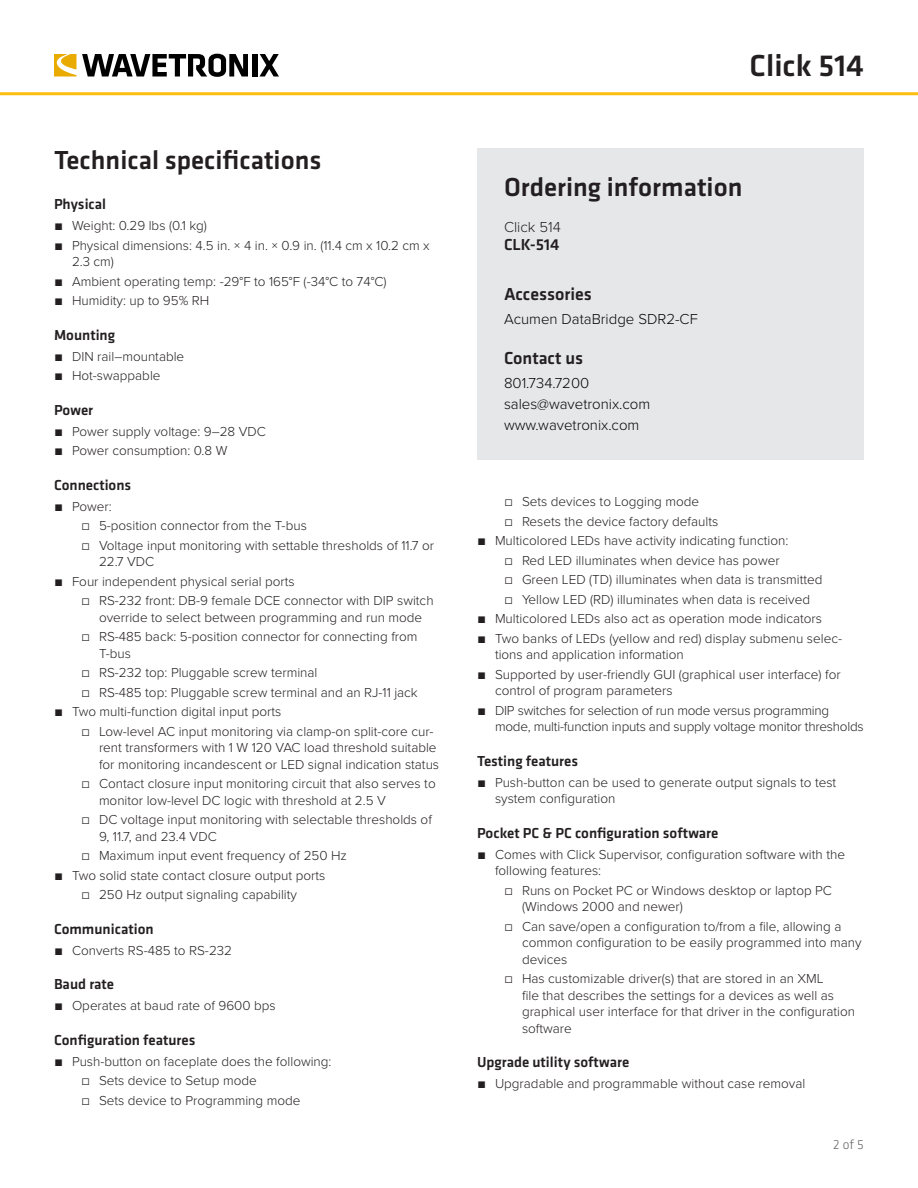
<style>
.page{position:relative;width:918px;height:1188px;background:#fff}
.page>*{position:absolute;margin:0;border:0;box-sizing:border-box;transform-origin:0 0}
.t1{font:500 31.5px "Klavika";color:#231f20}
.tech_spec_title{font:500 27px "Klavika";color:#231f20}
.ordering_information{font:500 27px "Klavika";color:#231f20}
.ordering_information-2{font:500 18px "Klavika";color:#231f20}
.product_number{font:500 16.5px "Klavika";color:#231f20}
.tech_spec_heading{font:500 15px "Klavika";color:#231f20}
.contact_info{font:300 15px "Proxima Nova";color:#040503}
.product_description{font:300 15px "Proxima Nova";color:#231f20}
.t2{font:300 13.5px/16.5px "Proxima Nova";color:#231f20}
.t3{font:300 13.5px "Klavika";color:#666}
.s1{font-family:"Klavika"}
.s2{font-family:"Klavika";font-weight:400}
</style>
<div class="page">
<svg style="left:54px;top:54px;width:22px;height:22px"></svg>
<div style="left:252px;top:54px;width:5px;height:22px;background:#000"></div>
<svg style="left:259px;top:54px;width:20px;height:22px"></svg>
<svg style="left:82px;top:54px;width:166px;height:23px"></svg>
<hr style="left:0;top:92px;width:918px;height:3px;background:#fdbe12">
<div style="left:477px;top:148px;width:387px;height:312px;background:#e6e7e9"></div>
<p class="tech_spec_title" style="left:54px;top:142px;width:269px">Technical specifications</p>
<p class="tech_spec_heading" style="left:54px;top:194px;width:54px">Physical</p>
<p class="t2" style="left:54px;top:217px;width:154px"><span class="s1">˿</span> Weight: 0.29 lbs (0.1 kg)</p>
<p class="t2" style="left:72px;top:236px;width:359px;text-indent:-18px"><span class="s1">˿</span> Physical dimensions: 4.5 in. × 4 in. × 0.9 in. (11.4 cm x 10.2 cm x<br>2.3 cm)</p>
<p class="t2" style="left:54px;top:272px;width:334px"><span class="s1">˿</span> Ambient operating temp: -29°F to 165°F (-34°C to 74°C)</p>
<p class="t2" style="left:54px;top:292px;width:157px"><span class="s1">˿</span> Humidity: up to 95% RH</p>
<p class="tech_spec_heading" style="left:54px;top:325px;width:63px">Mounting</p>
<p class="t2" style="left:54px;top:347px;width:132px"><span class="s1">˿</span> DIN rail–mountable</p>
<p class="t2" style="left:54px;top:367px;width:108px"><span class="s1">˿</span> Hot-swappable</p>
<p class="tech_spec_heading" style="left:54px;top:400px;width:41px">Power</p>
<p class="t2" style="left:54px;top:422px;width:213px"><span class="s1">˿</span> Power supply voltage: 9–28 VDC</p>
<p class="t2" style="left:54px;top:442px;width:175px"><span class="s1">˿</span> Power consumption: 0.8 W</p>
<p class="tech_spec_heading" style="left:54px;top:475px;width:79px">Connections</p>
<p class="t2" style="left:54px;top:497px;width:59px"><span class="s1">˿</span> Power:</p>
<p class="t2" style="left:81px;top:517px;width:227px"><span class="s2">̀</span> 5-position connector from the T-bus</p>
<p class="t2" style="left:99px;top:536px;width:337px;text-indent:-18px"><span class="s2">̀</span> Voltage input monitoring with settable thresholds of 11.7 or<br>22.7 VDC</p>
<p class="t2" style="left:54px;top:572px;width:242px"><span class="s1">˿</span> Four independent physical serial ports</p>
<p class="t2" style="left:81px;top:592px;width:354px;text-align:center"><span class="s2">̀</span> RS-232 front: DB-9 female DCE connector with DIP switch override to select between programming and run mode</p>
<p class="t2" style="left:99px;top:628px;width:320px;text-indent:-18px"><span class="s2">̀</span> RS-485 back: 5-position connector for connecting from<br>T-bus</p>
<p class="t2" style="left:81px;top:664px;width:238px"><span class="s2">̀</span> RS-232 top: Pluggable screw terminal</p>
<p class="t2" style="left:81px;top:683px;width:338px"><span class="s2">̀</span> RS-485 top: Pluggable screw terminal and an RJ-11 jack</p>
<p class="t2" style="left:54px;top:703px;width:229px"><span class="s1">˿</span> Two multi-function digital input ports</p>
<p class="t2" style="left:99px;top:722px;width:342px;text-indent:-18px"><span class="s2">̀</span> Low-level AC input monitoring via clamp-on split-core cur&shy;rent transformers with 1 W 120 VAC load threshold suitable for monitoring incandescent or LED signal indication status</p>
<p class="t2" style="left:99px;top:775px;width:338px;text-indent:-18px"><span class="s2">̀</span> Contact closure input monitoring circuit that also serves to monitor low-level DC logic with threshold at 2.5 V</p>
<p class="t2" style="left:99px;top:811px;width:334px;text-indent:-18px"><span class="s2">̀</span> DC voltage input monitoring with selectable thresholds of<br>9, 11.7, and 23.4 VDC</p>
<p class="t2" style="left:81px;top:847px;width:267px"><span class="s2">̀</span> Maximum input event frequency of 250 Hz</p>
<p class="t2" style="left:54px;top:866px;width:273px"><span class="s1">˿</span> Two solid state contact closure output ports</p>
<p class="t2" style="left:81px;top:886px;width:218px"><span class="s2">̀</span> 250 Hz output signaling capability</p>
<p class="tech_spec_heading" style="left:54px;top:919px;width:101px">Communication</p>
<p class="t2" style="left:54px;top:941px;width:180px"><span class="s1">˿</span> Converts RS-485 to RS-232</p>
<p class="tech_spec_heading" style="left:54px;top:974px;width:62px">Baud rate</p>
<p class="t2" style="left:54px;top:997px;width:223px"><span class="s1">˿</span> Operates at baud rate of 9600 bps</p>
<p class="tech_spec_heading" style="left:54px;top:1030px;width:143px">Configuration features</p>
<p class="t2" style="left:54px;top:1052px;width:279px"><span class="s1">˿</span> Push-button on faceplate does the following:</p>
<p class="t2" style="left:81px;top:1072px;width:177px"><span class="s2">̀</span> Sets device to Setup mode</p>
<p class="t2" style="left:81px;top:1091px;width:221px"><span class="s2">̀</span> Sets device to Programming mode</p>
<h1 class="t1" style="left:750px;top:44px;width:116px">Click 514</h1>
<p class="ordering_information" style="left:504px;top:169px;width:240px">Ordering information</p>
<p class="product_description" style="left:504px;top:216px;width:58px">Click 514</p>
<p class="product_number" style="left:504px;top:233px;width:57px">CLK-514</p>
<p class="ordering_information-2" style="left:504px;top:282px;width:89px">Accessories</p>
<p class="contact_info" style="left:504px;top:308px;width:195px">Acumen DataBridge SDR2-CF</p>
<p class="ordering_information-2" style="left:504px;top:346px;width:81px">Contact us</p>
<p class="contact_info" style="left:504px;top:372px;width:87px">801.734.7200</p>
<p class="contact_info" style="left:504px;top:393px;width:148px">sales@wavetronix.com</p>
<p class="contact_info" style="left:504px;top:414px;width:137px">www.wavetronix.com</p>
<p class="t2" style="left:504px;top:493px;width:197px"><span class="s2">̀</span> Sets devices to Logging mode</p>
<p class="t2" style="left:504px;top:512px;width:216px"><span class="s2">̀</span> Resets the device factory defaults</p>
<p class="t2" style="left:477px;top:532px;width:313px"><span class="s1">˿</span> Multicolored LEDs have activity indicating function:</p>
<p class="t2" style="left:504px;top:551px;width:277px"><span class="s2">̀</span> Red LED illuminates when device has power</p>
<p class="t2" style="left:504px;top:571px;width:320px"><span class="s2">̀</span> Green LED (TD) illuminates when data is transmitted</p>
<p class="t2" style="left:504px;top:590px;width:308px"><span class="s2">̀</span> Yellow LED (RD) illuminates when data is received</p>
<p class="t2" style="left:477px;top:610px;width:347px"><span class="s1">˿</span> Multicolored LEDs also act as operation mode indicators</p>
<p class="t2" style="left:495px;top:629px;width:349px;text-indent:-18px"><span class="s1">˿</span> Two banks of LEDs (yellow and red) display submenu selec&shy;tions and application information</p>
<p class="t2" style="left:495px;top:665px;width:347px;text-indent:-18px"><span class="s1">˿</span> Supported by user-friendly GUI (graphical user interface) for control of program parameters</p>
<p class="t2" style="left:495px;top:701px;width:370px;text-indent:-18px"><span class="s1">˿</span> DIP switches for selection of run mode versus programming mode, multi-function inputs and supply voltage monitor thresholds</p>
<p class="tech_spec_heading" style="left:477px;top:751px;width:103px">Testing features</p>
<p class="t2" style="left:495px;top:773px;width:343px;text-indent:-18px"><span class="s1">˿</span> Push-button can be used to generate output signals to test system configuration</p>
<p class="tech_spec_heading" style="left:477px;top:823px;width:243px">Pocket PC &amp; PC configuration software</p>
<p class="t2" style="left:495px;top:845px;width:352px;text-indent:-18px"><span class="s1">˿</span> Comes with Click Supervisor, configuration software with the following features:</p>
<p class="t2" style="left:522px;top:881px;width:312px;text-indent:-18px"><span class="s2">̀</span> Runs on Pocket PC or Windows desktop or laptop PC (Windows 2000 and newer)</p>
<p class="t2" style="left:522px;top:917px;width:341px;text-indent:-18px"><span class="s2">̀</span> Can save/open a configuration to/from a file, allowing a common configuration to be easily programmed into many devices</p>
<p class="t2" style="left:522px;top:970px;width:335px;text-indent:-18px"><span class="s2">̀</span> Has customizable driver(s) that are stored in an XML<br>file that describes the settings for a devices as well as graphical user interface for that driver in the configuration software</p>
<p class="tech_spec_heading" style="left:477px;top:1052px;width:154px">Upgrade utility software</p>
<p class="t2" style="left:477px;top:1075px;width:330px"><span class="s1">˿</span> Upgradable and programmable without case removal</p>
<p class="t3" style="left:833px;top:1136px;width:32px">2 of 5</p>
</div>
